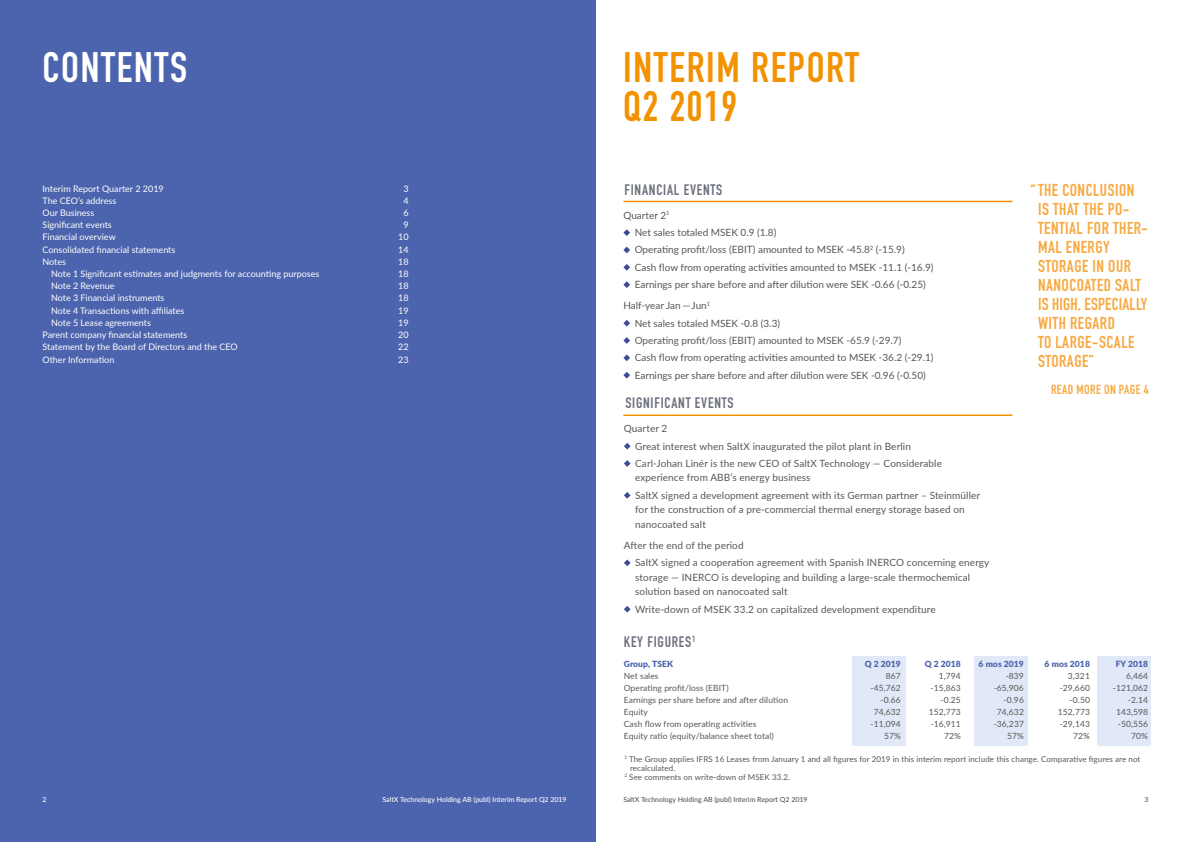
<style>
.page{position:relative;width:1191px;height:842px;background:#fff}
.page>*{position:absolute;margin:0;border:0;box-sizing:border-box;transform-origin:0 0}
.t1{font:700 42px/39px "DIN Condensed";letter-spacing:.04em;color:#f39200}
.t2{font:700 42px "DIN Condensed";letter-spacing:.04em;color:#fff}
.t3{font:700 17px/19px "DIN Condensed";letter-spacing:.03em;color:#f7a941}
.t4{font:700 15px "DIN Condensed";letter-spacing:.05em;color:#6d707d}
.t5{font:700 13px "DIN Condensed";letter-spacing:.03em;color:#f7a941}
.t6{font:10px/17.3px "Lato";letter-spacing:.01em;color:#575756}
.t7{font:9px "Lato";color:#fff}
.t8{font:8.5px "Lato";letter-spacing:.01em;color:#575756}
.t9{font:900 8.5px "Lato";letter-spacing:.01em;color:#4c64ad}
.t10{font:8px "Lato";letter-spacing:.01em;color:#575756}
.t11{font:500 7px "Lato";color:#575756}
.t12{font:500 7px "Lato";color:#fff}
</style>
<div class="page">
<div style="left:0;top:0;width:595px;height:842px;background:#4c64ad"></div>
<div style="left:851px;top:656px;width:54px;height:89px;background:#e1e8f7"></div>
<div style="left:1096px;top:656px;width:54px;height:89px;background:#e1e8f7"></div>
<div style="left:974px;top:656px;width:54px;height:89px;background:#e1e8f7"></div>
<svg style="left:623px;top:229px;width:7px;height:7px"></svg>
<svg style="left:623px;top:247px;width:7px;height:6px"></svg>
<svg style="left:623px;top:264px;width:7px;height:7px"></svg>
<svg style="left:623px;top:281px;width:7px;height:7px"></svg>
<svg style="left:623px;top:320px;width:7px;height:7px"></svg>
<svg style="left:623px;top:337px;width:7px;height:7px"></svg>
<svg style="left:623px;top:354px;width:7px;height:7px"></svg>
<svg style="left:623px;top:372px;width:7px;height:7px"></svg>
<svg style="left:624px;top:443px;width:6px;height:6px"></svg>
<svg style="left:624px;top:460px;width:6px;height:7px"></svg>
<svg style="left:624px;top:492px;width:6px;height:7px"></svg>
<svg style="left:624px;top:559px;width:6px;height:7px"></svg>
<svg style="left:624px;top:606px;width:6px;height:6px"></svg>
<hr style="left:623px;top:201px;width:389px;height:1px;background:#f39200">
<hr style="left:623px;top:414px;width:389px;height:2px;background:#f39200">
<h1 class="t2" style="left:43px;top:39px;width:146px">CONTENTS</h1>
<h1 class="t1" style="left:623px;top:48px;width:237px">INTERIM REPORT<br>Q2 2019</h1>
<p class="t7" style="left:43px;top:182px;width:123px">Interim Report Quarter 2 2019</p>
<p class="t7" style="left:403px;top:182px;width:7px">3</p>
<p class="t7" style="left:43px;top:194px;width:75px">The CEO’s address</p>
<p class="t7" style="left:403px;top:194px;width:7px">4</p>
<p class="t7" style="left:43px;top:206px;width:53px">Our Business</p>
<p class="t7" style="left:403px;top:206px;width:7px">6</p>
<p class="t7" style="left:43px;top:218px;width:71px">Significant events</p>
<p class="t7" style="left:403px;top:218px;width:7px">9</p>
<p class="t7" style="left:43px;top:231px;width:75px">Financial overview</p>
<p class="t7" style="left:398px;top:231px;width:12px">10</p>
<p class="t7" style="left:43px;top:243px;width:134px">Consolidated financial statements</p>
<p class="t7" style="left:398px;top:243px;width:12px">14</p>
<p class="t7" style="left:43px;top:255px;width:25px">Notes</p>
<p class="t7" style="left:398px;top:255px;width:12px">18</p>
<p class="t7" style="left:51px;top:267px;width:270px">Note 1 Significant estimates and judgments for accounting purposes</p>
<p class="t7" style="left:398px;top:267px;width:12px">18</p>
<p class="t7" style="left:51px;top:279px;width:65px">Note 2 Revenue</p>
<p class="t7" style="left:398px;top:279px;width:12px">18</p>
<p class="t7" style="left:51px;top:292px;width:115px">Note 3 Financial instruments</p>
<p class="t7" style="left:398px;top:292px;width:12px">18</p>
<p class="t7" style="left:51px;top:304px;width:135px">Note 4 Transactions with affiliates</p>
<p class="t7" style="left:398px;top:304px;width:12px">19</p>
<p class="t7" style="left:51px;top:316px;width:101px">Note 5 Lease agreements</p>
<p class="t7" style="left:398px;top:316px;width:12px">19</p>
<p class="t7" style="left:43px;top:328px;width:146px">Parent company financial statements</p>
<p class="t7" style="left:398px;top:328px;width:12px">20</p>
<p class="t7" style="left:43px;top:341px;width:197px">Statement by the Board of Directors and the CEO</p>
<p class="t7" style="left:398px;top:341px;width:12px">22</p>
<p class="t7" style="left:43px;top:353px;width:73px">Other Information</p>
<p class="t7" style="left:398px;top:353px;width:12px">23</p>
<h3 class="t4" style="left:624px;top:180px;width:99px">FINANCIAL EVENTS</h3>
<p class="t6" style="left:635px;top:206px;width:300px;text-indent:-11px">Quarter 2<sup>1<br></sup>Net sales totaled MSEK 0.9 (1.8)<br>Operating profit/loss (EBIT) amounted to MSEK -45.8<sup>2</sup> (-15.9)<br>Cash flow from operating activities amounted to MSEK -11.1 (-16.9)<br>Earnings per share before and after dilution were SEK -0.66 (-0.25)</p>
<p class="t6" style="left:635px;top:296px;width:300px;text-indent:-11px">Half-year Jan — Jun<sup>1<br></sup>Net sales totaled MSEK -0.8 (3.3)<br>Operating profit/loss (EBIT) amounted to MSEK -65.9 (-29.7)<br>Cash flow from operating activities amounted to MSEK -36.2 (-29.1)<br>Earnings per share before and after dilution were SEK -0.96 (-0.50)</p>
<h2 class="t3" style="left:1038px;top:181px;width:112px;text-indent:-7px">“THE CONCLUSION<br>IS THAT THE PO-<br>TENTIAL FOR THER-<br>MAL ENERGY<br>STORAGE IN OUR<br>NANOCOATED SALT<br>IS HIGH, ESPECIALLY<br>WITH REGARD<br>TO LARGE-SCALE<br>STORAGE”</h2>
<h3 class="t5" style="left:1051px;top:381px;width:99px">READ MORE ON PAGE 4</h3>
<h3 class="t4" style="left:625px;top:393px;width:110px">SIGNIFICANT EVENTS</h3>
<p class="t6" style="left:635px;top:419px;width:308px;text-indent:-11px">Quarter 2<br>Great interest when SaltX inaugurated the pilot plant in Berlin<br>Carl-Johan Linér is the new CEO of SaltX Technology — Considerable</p>
<p class="t6" style="left:635px;top:469px;width:346px">experience from ABB’s energy business<br>SaltX signed a development agreement with its German partner – Steinmüller</p>
<p class="t6" style="left:635px;top:502px;width:331px;line-height:14.5px">for the construction of a pre-commercial thermal energy storage based on nanocoated salt</p>
<p class="t6" style="left:635px;top:536px;width:356px;text-indent:-11px">After the end of the period<br>SaltX signed a cooperation agreement with Spanish INERCO concerning energy</p>
<p class="t6" style="left:635px;top:569px;width:336px;line-height:14.5px">storage — INERCO is developing and building a large-scale thermochemical solution based on nanocoated salt</p>
<p class="t6" style="left:635px;top:600px;width:302px">Write-down of MSEK 33.2 on capitalized development expenditure</p>
<h3 class="t4" style="left:624px;top:631px;width:73px">KEY FIGURES<sup>1</sup></h3>
<p class="t9" style="left:624px;top:657px;width:51px">Group, TSEK</p>
<p class="t9" style="left:864px;top:657px;width:38px">Q 2 2019</p>
<p class="t9" style="left:924px;top:657px;width:38px">Q 2 2018</p>
<p class="t9" style="left:978px;top:657px;width:47px">6 mos 2019</p>
<p class="t9" style="left:1044px;top:657px;width:47px">6 mos 2018</p>
<p class="t9" style="left:1115px;top:657px;width:34px">FY 2018</p>
<p class="t8" style="left:624px;top:670px;width:36px">Net sales</p>
<p class="t8" style="left:886px;top:670px;width:16px">867</p>
<p class="t8" style="left:939px;top:670px;width:23px">1,794</p>
<p class="t8" style="left:1005px;top:670px;width:20px">-839</p>
<p class="t8" style="left:1068px;top:670px;width:23px">3,321</p>
<p class="t8" style="left:1126px;top:670px;width:23px">6,464</p>
<p class="t8" style="left:624px;top:682px;width:106px">Operating profit/loss (EBIT)</p>
<p class="t8" style="left:870px;top:682px;width:32px">-45,762</p>
<p class="t8" style="left:930px;top:682px;width:32px">-15,863</p>
<p class="t8" style="left:993px;top:682px;width:32px">-65,906</p>
<p class="t8" style="left:1059px;top:682px;width:32px">-29,660</p>
<p class="t8" style="left:1112px;top:682px;width:37px">-121,062</p>
<p class="t8" style="left:624px;top:694px;width:166px">Earnings per share before and after dilution</p>
<p class="t8" style="left:880px;top:694px;width:22px">-0.66</p>
<p class="t8" style="left:940px;top:694px;width:22px">-0.25</p>
<p class="t8" style="left:1003px;top:694px;width:22px">-0.96</p>
<p class="t8" style="left:1069px;top:694px;width:22px">-0.50</p>
<p class="t8" style="left:1127px;top:694px;width:22px">-2.14</p>
<p class="t8" style="left:624px;top:706px;width:26px">Equity</p>
<p class="t8" style="left:874px;top:706px;width:29px">74,632</p>
<p class="t8" style="left:929px;top:706px;width:34px">152,773</p>
<p class="t8" style="left:997px;top:706px;width:29px">74,632</p>
<p class="t8" style="left:1058px;top:706px;width:34px">152,773</p>
<p class="t8" style="left:1116px;top:706px;width:34px">143,598</p>
<p class="t8" style="left:624px;top:718px;width:134px">Cash flow from operating activities</p>
<p class="t8" style="left:870px;top:718px;width:32px">-11,094</p>
<p class="t8" style="left:930px;top:718px;width:32px">-16,911</p>
<p class="t8" style="left:993px;top:718px;width:32px">-36,237</p>
<p class="t8" style="left:1059px;top:718px;width:32px">-29,143</p>
<p class="t8" style="left:1117px;top:718px;width:32px">-50,556</p>
<p class="t8" style="left:624px;top:730px;width:151px">Equity ratio (equity/balance sheet total)</p>
<p class="t8" style="left:884px;top:730px;width:18px">57%</p>
<p class="t8" style="left:944px;top:730px;width:18px">72%</p>
<p class="t8" style="left:1007px;top:730px;width:18px">57%</p>
<p class="t8" style="left:1073px;top:730px;width:18px">72%</p>
<p class="t8" style="left:1131px;top:730px;width:18px">70%</p>
<p class="t10" style="left:624px;top:753px;width:517px"><sup>1</sup> The Group applies IFRS 16 Leases from January 1 and all figures for 2019 in this interim report include this change. Comparative figures are not</p>
<p class="t10" style="left:630px;top:762px;width:47px">recalculated.</p>
<p class="t10" style="left:624px;top:771px;width:167px"><sup>2</sup> See comments on write-down of MSEK 33.2.</p>
<p class="t12" style="left:43px;top:795px;width:6px">2</p>
<p class="t12" style="left:382px;top:795px;width:186px">SaltX Technology Holding AB (publ) Interim Report Q2 2019</p>
<p class="t11" style="left:623px;top:795px;width:186px">SaltX Technology Holding AB (publ) Interim Report Q2 2019</p>
<p class="t11" style="left:1144px;top:795px;width:6px">3</p>
</div>
